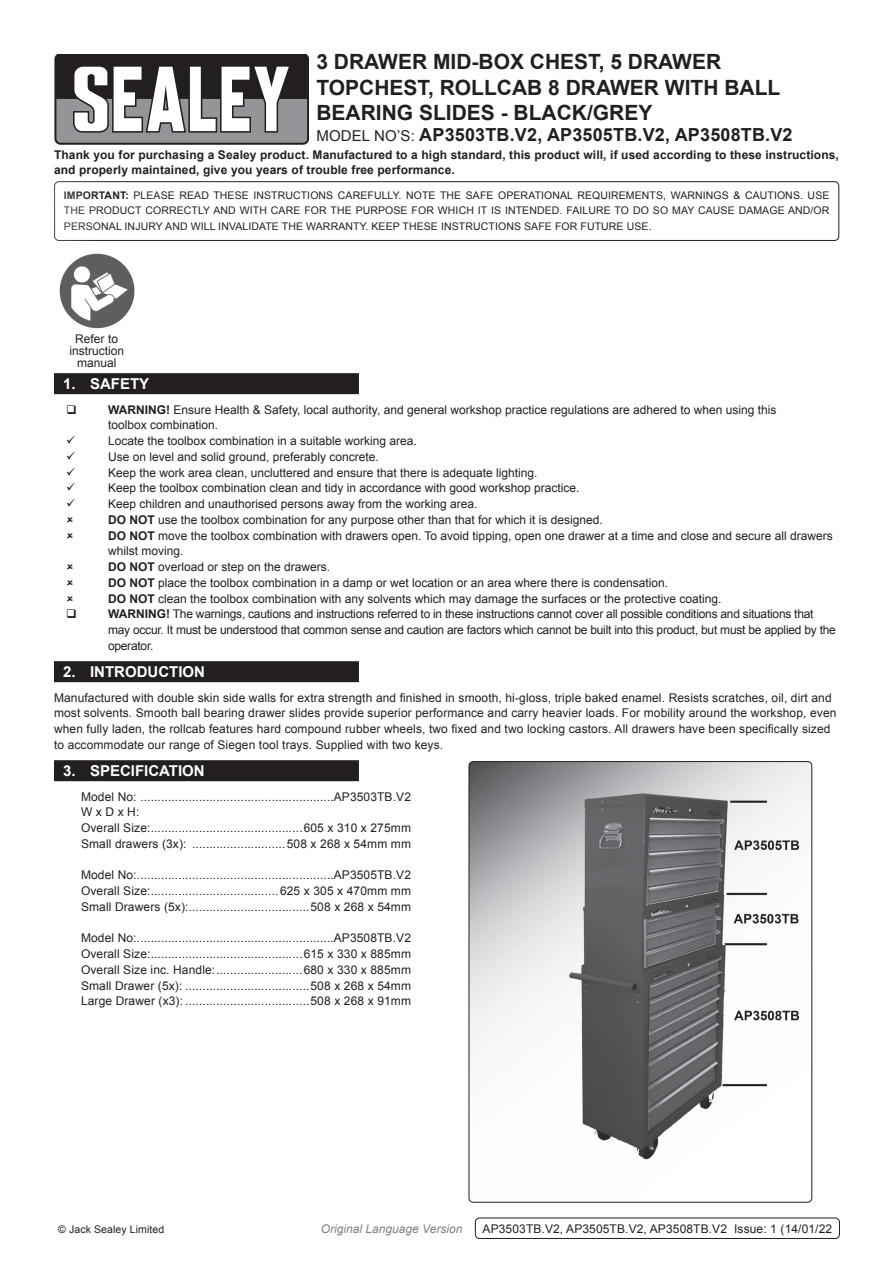
<style>
.page{position:relative;width:893px;height:1263px;background:#fff}
.page>*{position:absolute;margin:0;border:0;box-sizing:border-box;transform-origin:0 0}
.Rob{font:700 21px/25.2px "Arial";color:#231f20}
.Instructions_Model_N{font:700 18px "Arial";letter-spacing:.01em;color:#231f20}
.t1{font:700 15px "Arial";color:#fff}
.Body{font:12px/15.8px "Arial";color:#231f20}
.Specifications__Tabb{font:12px "Arial";letter-spacing:.01em;color:#231f20}
.Body-2{font:12px/15.8px "Arial";letter-spacing:-.02em;color:#231f20}
.Body-3{font:700 12px/15.8px "Arial";letter-spacing:.01em;color:#231f20}
.Body__Footer{font:12px "Arial";letter-spacing:.01em;color:#231f20}
.t2{font:italic 12px "Arial";color:#808285}
.Body__Justified__7pt{font:10.5px/15.8px "Arial";letter-spacing:.01em;color:#231f20;text-align:justify}
.s1{font-weight:400;font-size:15px}
.s2{font-weight:700}
</style>
<div class="page">
<svg style="left:54px;top:54px;width:255px;height:90px"></svg>
<div style="left:54px;top:181px;width:785px;height:60px;border:1px solid #231f20;border-radius:4px"></div>
<div style="left:54px;top:373px;width:305px;height:21px;background:#231f20"></div>
<div style="left:54px;top:661px;width:305px;height:21px;background:#231f20"></div>
<div style="left:54px;top:760px;width:305px;height:21px;background:#231f20"></div>
<img style="left:59px;top:253px;width:76px;height:76px">
<div style="left:475px;top:1217px;width:365px;height:22px;border:1px solid #231f20;border-radius:4px"></div>
<img style="left:469px;top:761px;width:343px;height:399px">
<div style="left:469px;top:761px;width:343px;height:441px;border:1px solid #231f20;border-radius:4px"></div>
<p class="Rob" style="left:316px;top:50px;width:465px">3 DRAWER MID-BOX CHEST, 5 DRAWER<br>TOPCHEST, ROLLCAB 8 DRAWER WITH BALL<br>BEARING SLIDES - BLACK/GREY</p>
<p class="Instructions_Model_N" style="left:316px;top:122px;width:478px"><span class="s1">MODEL NO’S:</span> AP3503TB.V2, AP3505TB.V2, AP3508TB.V2</p>
<p class="Body-3" style="left:54px;top:147px;width:786px">Thank you for purchasing a Sealey product. Manufactured to a high standard, this product will, if used according to these instructions, and properly maintained, give you years of trouble free performance.</p>
<p class="Body__Justified__7pt" style="left:64px;top:187px;width:767px"><span class="s2">IMPORTANT:</span> PLEASE READ THESE INSTRUCTIONS CAREFULLY. NOTE THE SAFE OPERATIONAL REQUIREMENTS, WARNINGS &amp; CAUTIONS. USE THE PRODUCT CORRECTLY AND WITH CARE FOR THE PURPOSE FOR WHICH IT IS INTENDED. FAILURE TO DO SO MAY CAUSE DAMAGE AND/OR PERSONAL INJURY AND WILL INVALIDATE THE WARRANTY. KEEP THESE INSTRUCTIONS SAFE FOR FUTURE USE.</p>
<p class="Body" style="left:69px;top:332px;width:56px;line-height:12px;text-align:center">Refer to instruction</p>
<p class="Body" style="left:77px;top:355px;width:41px">manual</p>
<p class="t1" style="left:63px;top:374px;width:88px">1. SAFETY</p>
<p class="Body" style="left:108px;top:402px;width:670px"><span class="s2">WARNING!</span> Ensure Health &amp; Safety, local authority, and general workshop practice regulations are adhered to when using this toolbox combination.</p>
<p class="Body" style="left:108px;top:433px;width:310px">Locate the toolbox combination in a suitable working area.</p>
<p class="Body" style="left:108px;top:449px;width:272px">Use on level and solid ground, preferably concrete.</p>
<p class="Body" style="left:108px;top:465px;width:431px">Keep the work area clean, uncluttered and ensure that there is adequate lighting.</p>
<p class="Body" style="left:108px;top:480px;width:473px">Keep the toolbox combination clean and tidy in accordance with good workshop practice.</p>
<p class="Body" style="left:108px;top:496px;width:371px">Keep children and unauthorised persons away from the working area.</p>
<p class="Body" style="left:108px;top:512px;width:496px"><span class="s2">DO NOT</span> use the toolbox combination for any purpose other than that for which it is designed.</p>
<p class="Body" style="left:108px;top:528px;width:726px"><span class="s2">DO NOT</span> move the toolbox combination with drawers open. To avoid tipping, open one drawer at a time and close and secure all drawers</p>
<p class="Body" style="left:108px;top:543px;width:77px">whilst moving.</p>
<p class="Body" style="left:108px;top:559px;width:224px"><span class="s2">DO NOT</span> overload or step on the drawers.</p>
<p class="Body" style="left:108px;top:575px;width:562px"><span class="s2">DO NOT</span> place the toolbox combination in a damp or wet location or an area where there is condensation.</p>
<p class="Body" style="left:108px;top:591px;width:615px"><span class="s2">DO NOT</span> clean the toolbox combination with any solvents which may damage the surfaces or the protective coating.</p>
<p class="Body-2" style="left:108px;top:606px;width:729px"><span class="s2">WARNING!</span> The warnings, cautions and instructions referred to in these instructions cannot cover all possible conditions and situations that may occur. It must be understood that common sense and caution are factors which cannot be built into this product, but must be applied by the operator.</p>
<p class="t1" style="left:63px;top:662px;width:143px">2. INTRODUCTION</p>
<p class="Body" style="left:54px;top:690px;width:784px">Manufactured with double skin side walls for extra strength and finished in smooth, hi-gloss, triple baked enamel. Resists scratches, oil, dirt and most solvents. Smooth ball bearing drawer slides provide superior performance and carry heavier loads. For mobility around the workshop, even when fully laden, the rollcab features hard compound rubber wheels, two fixed and two locking castors. All drawers have been specifically sized to accommodate our range of Siegen tool trays. Supplied with two keys.</p>
<p class="t1" style="left:63px;top:761px;width:143px">3. SPECIFICATION</p>
<p class="Specifications__Tabb" style="left:81px;top:789px;width:331px">Model No: ........................................................AP3503TB.V2</p>
<p class="Specifications__Tabb" style="left:81px;top:804px;width:60px">W x D x H:</p>
<p class="Specifications__Tabb" style="left:81px;top:820px;width:331px">Overall Size:............................................605 x 310 x 275mm</p>
<p class="Specifications__Tabb" style="left:81px;top:836px;width:331px">Small drawers (3x): ...........................508 x 268 x 54mm mm</p>
<p class="Specifications__Tabb" style="left:81px;top:867px;width:331px">Model No:.........................................................AP3505TB.V2</p>
<p class="Specifications__Tabb" style="left:81px;top:883px;width:331px">Overall Size:.....................................625 x 305 x 470mm mm</p>
<p class="Specifications__Tabb" style="left:81px;top:899px;width:331px">Small Drawers (5x):...................................508 x 268 x 54mm</p>
<p class="Specifications__Tabb" style="left:81px;top:930px;width:331px">Model No:.........................................................AP3508TB.V2</p>
<p class="Specifications__Tabb" style="left:81px;top:946px;width:331px">Overall Size:............................................615 x 330 x 885mm</p>
<p class="Specifications__Tabb" style="left:81px;top:962px;width:331px">Overall Size inc. Handle:.........................680 x 330 x 885mm</p>
<p class="Specifications__Tabb" style="left:81px;top:978px;width:331px">Small Drawer (5x): ....................................508 x 268 x 54mm</p>
<p class="Specifications__Tabb" style="left:81px;top:993px;width:331px">Large Drawer (x3): ....................................508 x 268 x 91mm</p>
<p class="Body__Justified__7pt" style="left:58px;top:1221px;width:108px">© Jack Sealey Limited</p>
<p class="t2" style="left:321px;top:1220px;width:143px">Original Language Version</p>
<p class="Body__Footer" style="left:483px;top:1221px;width:351px">AP3503TB.V2, AP3505TB.V2, AP3508TB.V2 Issue: 1 (14/01/22</p>
</div>
